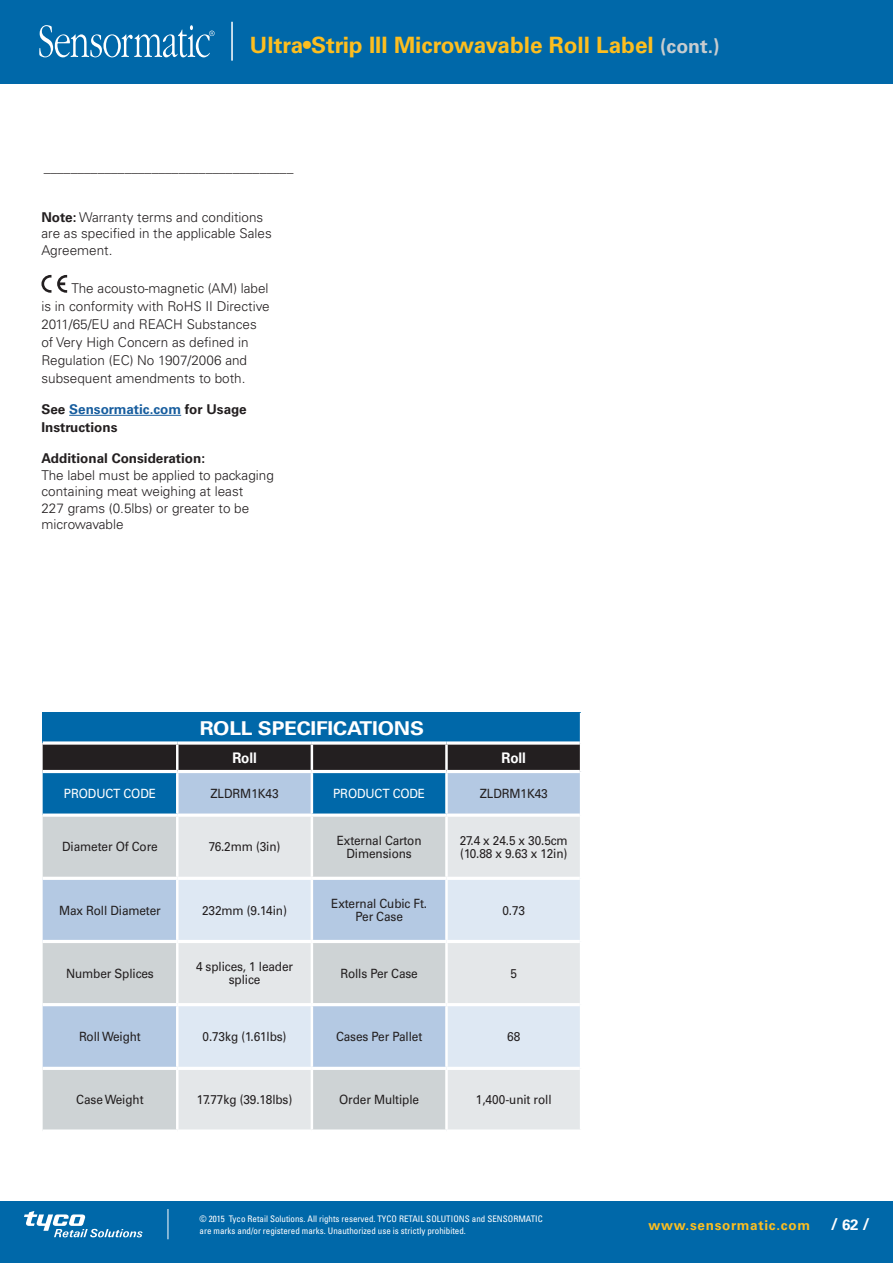
<style>
.page{position:relative;width:893px;height:1263px;background:#fff}
.page>*{position:absolute;margin:0;border:0;box-sizing:border-box;transform-origin:0 0}
.t1{font:700 22.5px "Univers LT Std";color:#fdbe1f}
.t2{font:700 19.05px "Univers LT Std";letter-spacing:-.01em;color:#fff;scale:1.1 1}
.t3{font:700 16.5px "Univers LT Std";color:#fff}
.t4{font:700 14.55px "Univers LT Std";letter-spacing:-.01em;color:#fff;scale:.93 1}
.t5{font:300 13.5px/16.5px "Univers LT Std";color:#231f20}
.t6{font:700 13.5px/18px "Univers LT Std";color:#231f20}
.t7{font:700 13.5px "Univers LT Std";letter-spacing:.055em;color:#fdbe1f}
.t8{font:12.75px/13.5px "Univers LT Std";letter-spacing:-.01em;color:#231f20;text-align:center;scale:.93 1}
.t9{font:12.75px "Univers LT Std";letter-spacing:-.01em;color:#fff;scale:.93 1}
.t10{font:condensed 9px/12px "Univers LT Std";color:#fff}
.s1{font-size:19.5px;color:#c7cccf}
.s2{font-weight:700}
.s3{color:#175d9e}
.s4{font-size:15px}
</style>
<div class="page">
<div style="left:0;top:1201px;width:893px;height:62px;background:#0068a9"></div>
<svg style="left:24px;top:1211px;width:118px;height:26px"></svg>
<hr style="left:168px;top:1209px;width:1px;height:30px;background:#fff">
<div style="left:0;top:0;width:893px;height:83px;background:#0068a9"></div>
<svg style="left:39px;top:25px;width:176px;height:32px"></svg>
<hr style="left:231px;top:22px;width:2px;height:39px;background:#fff">
<hr style="left:69px;top:415px;width:112px;height:1px;background:#175d9e">
<svg style="left:41px;top:275px;width:10px;height:18px"></svg>
<svg style="left:57px;top:275px;width:10px;height:18px"></svg>
<div style="left:43px;top:713px;width:538px;height:30px;background:#0068a9"></div>
<div style="left:43px;top:745px;width:537px;height:25px;background:#231f20"></div>
<svg style="left:43px;top:773px;width:537px;height:40px;background:#5a98c6"></svg>
<svg style="left:43px;top:817px;width:133px;height:312px;background:#c3cfda"></svg>
<svg style="left:179px;top:817px;width:401px;height:312px;background:#dce0e2"></svg>
<svg style="left:179px;top:880px;width:401px;height:187px;background:#d4dee9"></svg>
<hr style="left:580px;top:713px;width:2px;height:30px;background:#fff">
<hr style="left:176px;top:745px;width:3px;height:25px;background:#fff">
<hr style="left:311px;top:745px;width:2px;height:25px;background:#fff">
<hr style="left:445px;top:745px;width:3px;height:25px;background:#fff">
<svg style="left:43px;top:741px;width:134px;height:4px"></svg>
<svg style="left:177px;top:741px;width:135px;height:4px"></svg>
<svg style="left:312px;top:741px;width:134px;height:4px"></svg>
<svg style="left:446px;top:741px;width:134px;height:4px"></svg>
<hr style="left:177px;top:877px;width:135px;height:3px;background:#fff">
<hr style="left:446px;top:877px;width:134px;height:3px;background:#fff">
<hr style="left:177px;top:940px;width:135px;height:3px;background:#fff">
<hr style="left:446px;top:940px;width:134px;height:3px;background:#fff">
<hr style="left:177px;top:1003px;width:135px;height:3px;background:#fff">
<hr style="left:446px;top:1003px;width:134px;height:3px;background:#fff">
<hr style="left:177px;top:1067px;width:135px;height:3px;background:#fff">
<hr style="left:446px;top:1067px;width:134px;height:3px;background:#fff">
<svg style="left:178px;top:1129px;width:133px;height:1px"></svg>
<svg style="left:448px;top:1129px;width:132px;height:1px"></svg>
<hr style="left:43px;top:877px;width:134px;height:3px;background:#fff">
<hr style="left:43px;top:940px;width:134px;height:3px;background:#fff">
<svg style="left:43px;top:1129px;width:134px;height:1px"></svg>
<hr style="left:311px;top:943px;width:2px;height:60px;background:#fff">
<hr style="left:445px;top:943px;width:3px;height:60px;background:#fff">
<hr style="left:43px;top:1003px;width:134px;height:3px;background:#fff">
<hr style="left:43px;top:1067px;width:134px;height:3px;background:#fff">
<hr style="left:311px;top:1006px;width:2px;height:61px;background:#fff">
<hr style="left:312px;top:1003px;width:134px;height:3px;background:#fff">
<hr style="left:445px;top:1006px;width:3px;height:61px;background:#fff">
<hr style="left:311px;top:1070px;width:2px;height:59px;background:#fff">
<hr style="left:312px;top:1067px;width:134px;height:3px;background:#fff">
<hr style="left:445px;top:1070px;width:3px;height:59px;background:#fff">
<svg style="left:312px;top:1129px;width:134px;height:1px"></svg>
<hr style="left:176px;top:773px;width:3px;height:40px;background:#fff">
<hr style="left:311px;top:773px;width:2px;height:40px;background:#fff">
<hr style="left:445px;top:773px;width:3px;height:40px;background:#fff">
<svg style="left:43px;top:813px;width:134px;height:4px"></svg>
<svg style="left:177px;top:813px;width:135px;height:2px"></svg>
<svg style="left:446px;top:813px;width:134px;height:2px"></svg>
<hr style="left:311px;top:817px;width:2px;height:60px;background:#fff">
<svg style="left:312px;top:813px;width:134px;height:4px"></svg>
<hr style="left:445px;top:817px;width:3px;height:60px;background:#fff">
<hr style="left:311px;top:880px;width:2px;height:60px;background:#fff">
<hr style="left:312px;top:877px;width:134px;height:3px;background:#fff">
<hr style="left:445px;top:880px;width:3px;height:60px;background:#fff">
<hr style="left:312px;top:940px;width:134px;height:3px;background:#fff">
<h1 class="t1" style="left:250px;top:32px;width:471px">Ultra•Strip III Microwavable Roll Label <span class="s1">(cont.)</span></h1>
<p class="t6" style="left:44px;top:159px;width:251px">_____________________________________</p>
<p class="t5" style="left:41px;top:209px;width:232px"><span class="s2">Note:</span> Warranty terms and conditions are as specified in the applicable Sales<br>Agreement.</p>
<p class="t5" style="left:41px;top:279px;width:230px;line-height:18px;text-indent:30px">The acousto-magnetic (AM) label is in conformity with RoHS II Directive 2011/65/EU and REACH Substances of Very High Concern as defined in Regulation (EC) No 1907/2006 and subsequent amendments to both.</p>
<p class="t6" style="left:41px;top:400px;width:207px">See <span class="s3">Sensormatic.com</span> for Usage<br>Instructions</p>
<p class="t6" style="left:41px;top:449px;width:165px">Additional Consideration:</p>
<p class="t5" style="left:41px;top:467px;width:234px">The label must be applied to packaging containing meat weighing at least<br>227 grams (0.5lbs) or greater to be microwavable</p>
<h2 class="t2" style="left:200px;top:717px;width:205px">ROLL SPECIFICATIONS</h2>
<p class="t4" style="left:232px;top:749px;width:28px">Roll</p>
<p class="t4" style="left:502px;top:749px;width:28px">Roll</p>
<p class="t9" style="left:64px;top:786px;width:100px">PRODUCT CODE</p>
<p class="t8" style="left:211px;top:787px;width:75px">ZLDRM1K43</p>
<p class="t9" style="left:333px;top:786px;width:100px">PRODUCT CODE</p>
<p class="t8" style="left:480px;top:787px;width:75px">ZLDRM1K43</p>
<p class="t8" style="left:62px;top:840px;width:104px">Diameter Of Core</p>
<p class="t8" style="left:209px;top:840px;width:79px">76.2mm (3in)</p>
<p class="t8" style="left:337px;top:833px;width:93px">External Carton<br>Dimensions</p>
<p class="t8" style="left:460px;top:833px;width:118px;text-align:left">27.4 x 24.5 x 30.5cm (10.88 x 9.63 x 12in)</p>
<p class="t8" style="left:59px;top:903px;width:111px">Max Roll Diameter</p>
<p class="t8" style="left:202px;top:903px;width:93px">232mm (9.14in)</p>
<p class="t8" style="left:331px;top:896px;width:105px">External Cubic Ft.<br>Per Case</p>
<p class="t8" style="left:502px;top:903px;width:26px">0.73</p>
<p class="t8" style="left:66px;top:966px;width:96px">Number Splices</p>
<p class="t8" style="left:196px;top:960px;width:106px">4 splices, 1 leader splice</p>
<p class="t8" style="left:340px;top:966px;width:85px">Rolls Per Case</p>
<p class="t8" style="left:510px;top:966px;width:9px">5</p>
<p class="t8" style="left:79px;top:1030px;width:68px">Roll Weight</p>
<p class="t8" style="left:203px;top:1030px;width:92px">0.73kg (1.61lbs)</p>
<p class="t8" style="left:336px;top:1030px;width:94px">Cases Per Pallet</p>
<p class="t8" style="left:507px;top:1030px;width:16px">68</p>
<p class="t8" style="left:76px;top:1093px;width:74px">Case Weight</p>
<p class="t8" style="left:197px;top:1093px;width:104px">17.77kg (39.18lbs)</p>
<p class="t8" style="left:339px;top:1093px;width:87px">Order Multiple</p>
<p class="t8" style="left:476px;top:1093px;width:83px">1,400-unit roll</p>
<p class="t10" style="left:199px;top:1213px;width:345px">© 2015 Tyco Retail Solutions. All rights reserved. TYCO RETAIL SOLUTIONS and SENSORMATIC are marks and/or registered marks. Unauthorized use is strictly prohibited.</p>
<p class="t7" style="left:648px;top:1217px;width:163px">www.sensormatic.com</p>
<p class="t3" style="left:831px;top:1214px;width:40px">/ <span class="s4">62</span> /</p>
</div>
